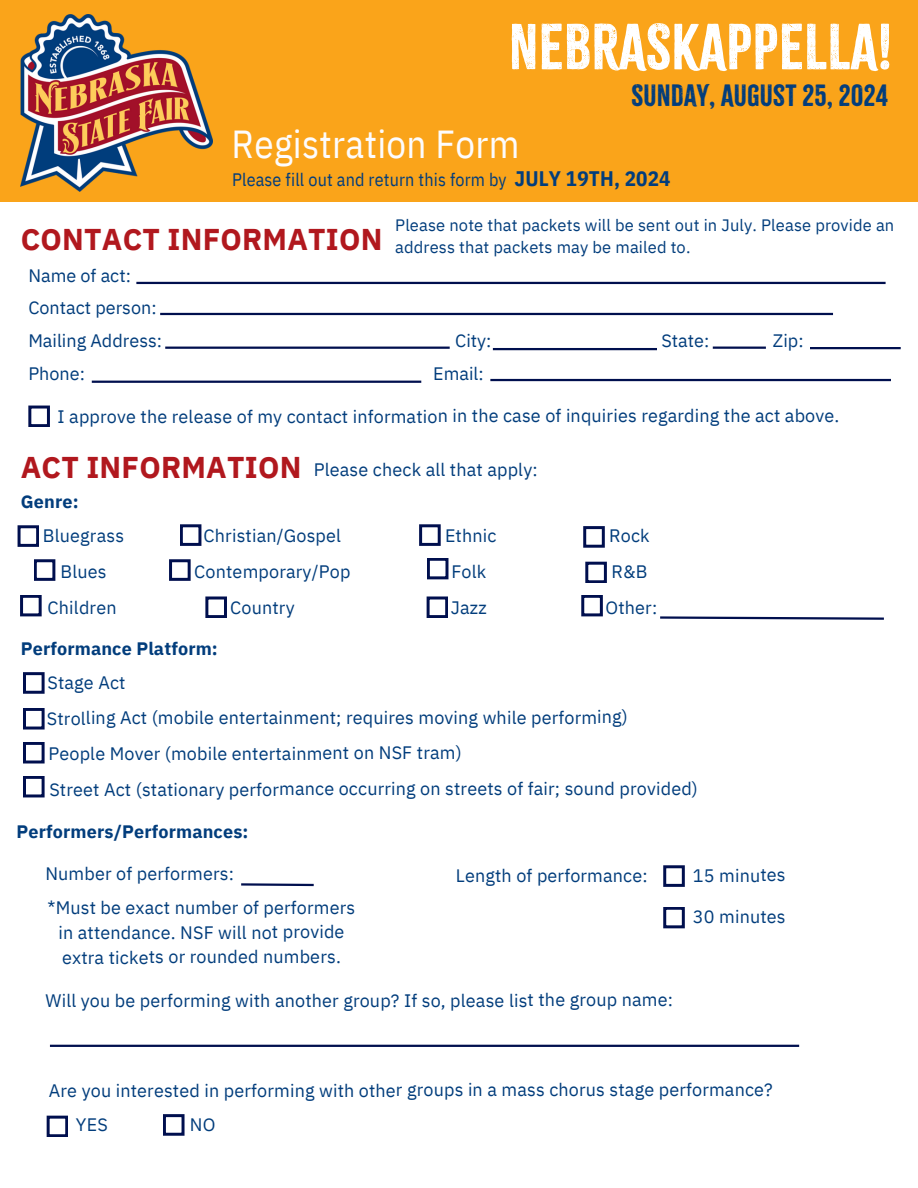
<style>
.page{position:relative;width:918px;height:1188px;background:#fff}
.page>*{position:absolute;margin:0;border:0;box-sizing:border-box;transform-origin:0 0}
.t1{font:57px "Citrus Gothic";letter-spacing:.01em;color:#fff}
.t2{font:39px "IBM Plex Sans Cond";letter-spacing:.01em;color:#fdfcfd}
.t3{font:700 30px "IBM Plex Sans";letter-spacing:.01em;color:#b1181e}
.t4{font:27px "Citrus Gothic";letter-spacing:.01em;color:#023d7c}
.t5{font:700 21px "IBM Plex Sans Cond";letter-spacing:.01em;color:#023d7c}
.t6{font:18px/24.8px "IBM Plex Sans";letter-spacing:.005em;color:#023d7c;text-align:center}
.t7{font:700 18px "IBM Plex Sans";letter-spacing:.01em;color:#023d7c}
.t8{font:18px "IBM Plex Sans Cond";letter-spacing:.01em;color:#023d7c}
.t9{font:16.5px/22.5px "IBM Plex Sans";letter-spacing:.01em;color:#023d7c}
</style>
<div class="page">
<div style="left:0;top:0;width:918px;height:202px;background:#faa41a"></div>
<img style="left:21px;top:14px;width:191px;height:178px">
<hr style="left:136px;top:282px;width:750px;height:2px;background:#000f4e">
<hr style="left:165px;top:347px;width:285px;height:2px;background:#000f4e">
<hr style="left:493px;top:348px;width:164px;height:2px;background:#000f4e">
<hr style="left:713px;top:347px;width:53px;height:2px;background:#000f4e">
<hr style="left:810px;top:347px;width:91px;height:2px;background:#000f4e">
<hr style="left:160px;top:313px;width:673px;height:2px;background:#000f4e">
<hr style="left:92px;top:381px;width:329px;height:2px;background:#000f4e">
<hr style="left:490px;top:379px;width:401px;height:2px;background:#000f4e">
<svg style="left:28px;top:406px;width:22px;height:21px"></svg>
<svg style="left:660px;top:616px;width:224px;height:4px"></svg>
<svg style="left:18px;top:525px;width:21px;height:22px"></svg>
<svg style="left:34px;top:559px;width:21px;height:22px"></svg>
<svg style="left:20px;top:595px;width:22px;height:21px"></svg>
<svg style="left:180px;top:524px;width:21px;height:22px"></svg>
<svg style="left:169px;top:559px;width:22px;height:22px"></svg>
<svg style="left:205px;top:596px;width:22px;height:22px"></svg>
<svg style="left:419px;top:524px;width:22px;height:22px"></svg>
<svg style="left:427px;top:558px;width:21px;height:21px"></svg>
<svg style="left:427px;top:596px;width:21px;height:22px"></svg>
<svg style="left:583px;top:526px;width:22px;height:22px"></svg>
<svg style="left:585px;top:562px;width:22px;height:21px"></svg>
<svg style="left:581px;top:595px;width:22px;height:21px"></svg>
<svg style="left:23px;top:672px;width:22px;height:22px"></svg>
<svg style="left:23px;top:708px;width:22px;height:22px"></svg>
<svg style="left:23px;top:742px;width:22px;height:22px"></svg>
<svg style="left:23px;top:776px;width:22px;height:21px"></svg>
<svg style="left:241px;top:883px;width:73px;height:4px"></svg>
<svg style="left:663px;top:865px;width:22px;height:22px"></svg>
<svg style="left:663px;top:907px;width:22px;height:21px"></svg>
<hr style="left:50px;top:1045px;width:749px;height:2px;background:#000f4e">
<svg style="left:47px;top:1116px;width:21px;height:21px"></svg>
<svg style="left:163px;top:1114px;width:22px;height:22px"></svg>
<p class="t1" style="left:509px;top:10px;width:385px">NEBRASKAPPELLA!</p>
<p class="t4" style="left:631px;top:78px;width:258px">SUNDAY, AUGUST 25, 2024</p>
<p class="t2" style="left:232px;top:118px;width:289px">Registration Form</p>
<p class="t8" style="left:232px;top:168px;width:276px">Please fill out and return this form by</p>
<p class="t5" style="left:515px;top:164px;width:158px">JULY 19TH, 2024</p>
<p class="t3" style="left:21px;top:219px;width:363px">CONTACT INFORMATION</p>
<p class="t9" style="left:395px;top:213px;width:501px">Please note that packets will be sent out in July. Please provide an address that packets may be mailed to.</p>
<p class="t6" style="left:28px;top:263px;width:104px">Name of act:</p>
<p class="t6" style="left:28px;top:295px;width:130px">Contact person:</p>
<p class="t6" style="left:28px;top:328px;width:135px">Mailing Address:</p>
<p class="t6" style="left:455px;top:328px;width:38px">City:</p>
<p class="t6" style="left:661px;top:328px;width:49px">State:</p>
<p class="t6" style="left:773px;top:328px;width:32px">Zip:</p>
<p class="t6" style="left:28px;top:361px;width:58px">Phone:</p>
<p class="t6" style="left:433px;top:361px;width:52px">Email:</p>
<p class="t6" style="left:58px;top:403px;width:783px">I approve the release of my contact information in the case of inquiries regarding the act above.</p>
<p class="t3" style="left:21px;top:447px;width:282px">ACT INFORMATION</p>
<p class="t6" style="left:314px;top:457px;width:226px">Please check all that apply:</p>
<p class="t7" style="left:21px;top:490px;width:59px">Genre:</p>
<p class="t6" style="left:43px;top:523px;width:83px">Bluegrass</p>
<p class="t6" style="left:61px;top:559px;width:48px">Blues</p>
<p class="t6" style="left:48px;top:595px;width:71px">Children</p>
<p class="t6" style="left:204px;top:523px;width:139px">Christian/Gospel</p>
<p class="t6" style="left:194px;top:559px;width:158px">Contemporary/Pop</p>
<p class="t6" style="left:230px;top:595px;width:66px">Country</p>
<p class="t6" style="left:445px;top:523px;width:53px">Ethnic</p>
<p class="t6" style="left:451px;top:559px;width:37px">Folk</p>
<p class="t6" style="left:451px;top:595px;width:37px">Jazz</p>
<p class="t6" style="left:609px;top:523px;width:42px">Rock</p>
<p class="t6" style="left:611px;top:559px;width:38px">R&amp;B</p>
<p class="t6" style="left:606px;top:594px;width:53px">Other:</p>
<p class="t7" style="left:21px;top:637px;width:199px">Performance Platform:</p>
<p class="t6" style="left:47px;top:670px;width:80px">Stage Act</p>
<p class="t6" style="left:47px;top:705px;width:583px">Strolling Act (mobile entertainment; requires moving while performing)</p>
<p class="t6" style="left:48px;top:741px;width:415px">People Mover (mobile entertainment on NSF tram)</p>
<p class="t6" style="left:49px;top:776px;width:650px">Street Act (stationary performance occurring on streets of fair; sound provided)</p>
<p class="t7" style="left:17px;top:820px;width:233px">Performers/Performances:</p>
<p class="t6" style="left:45px;top:861px;width:190px">Number of performers:</p>
<p class="t6" style="left:47px;top:895px;width:309px">*Must be exact number of performers in attendance. NSF will not provide extra tickets or rounded numbers.</p>
<p class="t6" style="left:456px;top:863px;width:193px">Length of performance:</p>
<p class="t6" style="left:693px;top:862px;width:94px">15 minutes</p>
<p class="t6" style="left:693px;top:904px;width:94px">30 minutes</p>
<p class="t6" style="left:46px;top:988px;width:629px">Will you be performing with another group? If so, please list the group name:</p>
<p class="t6" style="left:49px;top:1077px;width:726px">Are you interested in performing with other groups in a mass chorus stage performance?</p>
<p class="t6" style="left:76px;top:1112px;width:33px">YES</p>
<p class="t6" style="left:190px;top:1112px;width:27px">NO</p>
</div>
